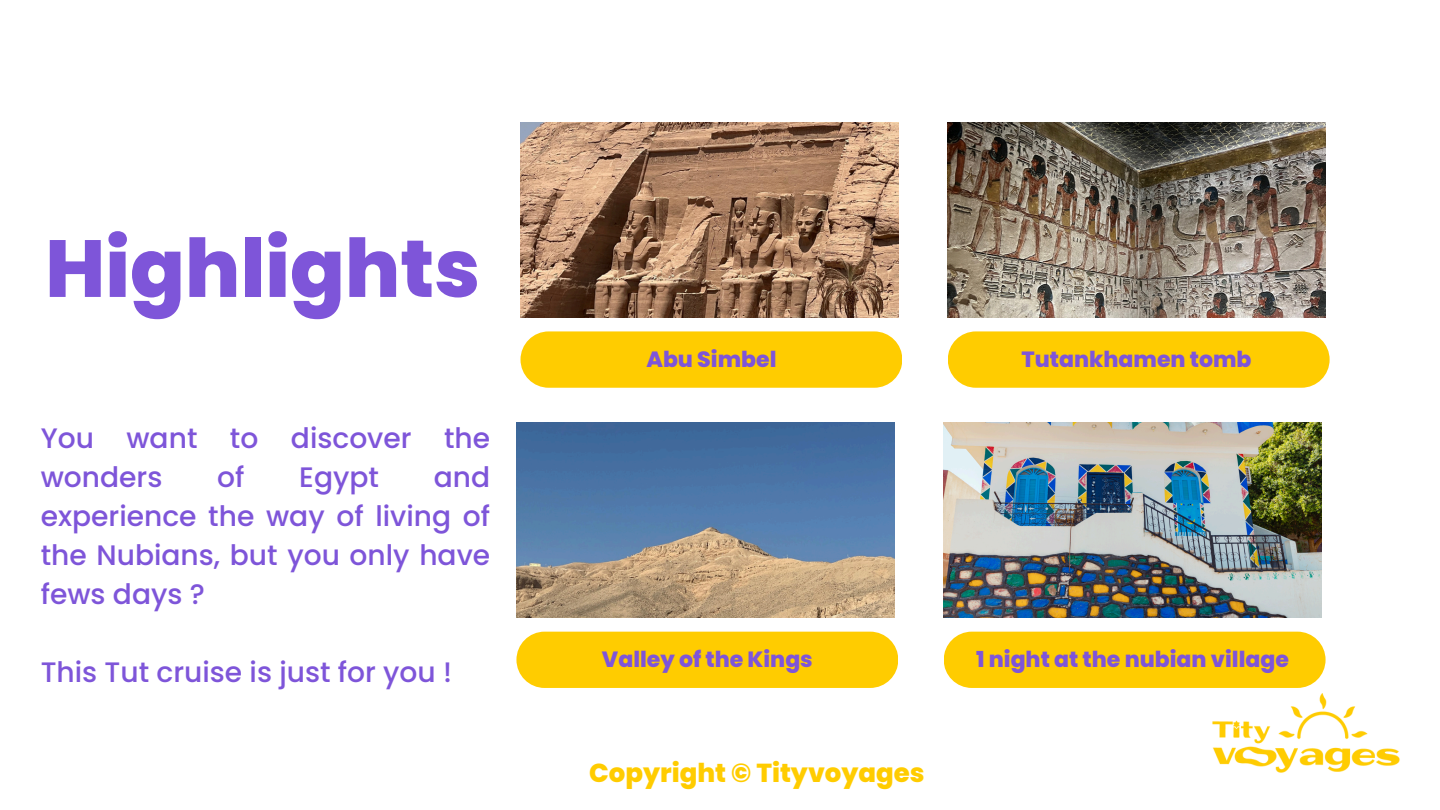
<style>
.page{position:relative;width:1440px;height:810px;background:#fff}
.page>*{position:absolute;margin:0;border:0;box-sizing:border-box;transform-origin:0 0}
.t1{font:800 80.7px "Poppins";color:#7e55d9}
.t2{font:500 28.1px/39px "Poppins";color:#7e55d9}
.t3{font:800 26px "Poppins";color:#fc0}
.t4{font:800 22px "Poppins";color:#7e55d9}
</style>
<div class="page">
<img style="left:521px;top:122px;width:378px;height:195px">
<div style="left:521px;top:331px;width:381px;height:57px;background:#fc0;border-radius:28px"></div>
<img style="left:948px;top:122px;width:378px;height:195px">
<div style="left:948px;top:331px;width:382px;height:57px;background:#fc0;border-radius:28px"></div>
<img style="left:516px;top:422px;width:378px;height:195px">
<div style="left:516px;top:632px;width:382px;height:56px;background:#fc0;border-radius:28px"></div>
<img style="left:944px;top:422px;width:378px;height:195px">
<div style="left:944px;top:632px;width:382px;height:56px;background:#fc0;border-radius:28px"></div>
<img style="left:1212px;top:683px;width:188px;height:90px">
<p class="t1" style="left:45px;top:212px;width:436px">Highlights</p>
<p class="t2" style="left:41px;top:419px;width:451px">You want to discover the wonders</p>
<p class="t2" style="left:217px;top:458px;width:29px">of</p>
<p class="t2" style="left:299px;top:458px;width:81px">Egypt</p>
<p class="t2" style="left:41px;top:458px;width:451px;text-align:justify;text-indent:393px">and experience the way of living of the Nubians, but you only have fews days ?</p>
<p class="t2" style="left:41px;top:653px;width:413px">This Tut cruise is just for you !</p>
<h2 class="t4" style="left:646px;top:344px;width:132px">Abu Simbel</h2>
<p class="t4" style="left:1022px;top:344px;width:231px">Tutankhamen tomb</p>
<p class="t4" style="left:602px;top:644px;width:212px">Valley of the Kings</p>
<h2 class="t4" style="left:976px;top:644px;width:314px">1 night at the nubian village</h2>
<p class="t3" style="left:589px;top:754px;width:337px">Copyright © Tityvoyages</p>
</div>
